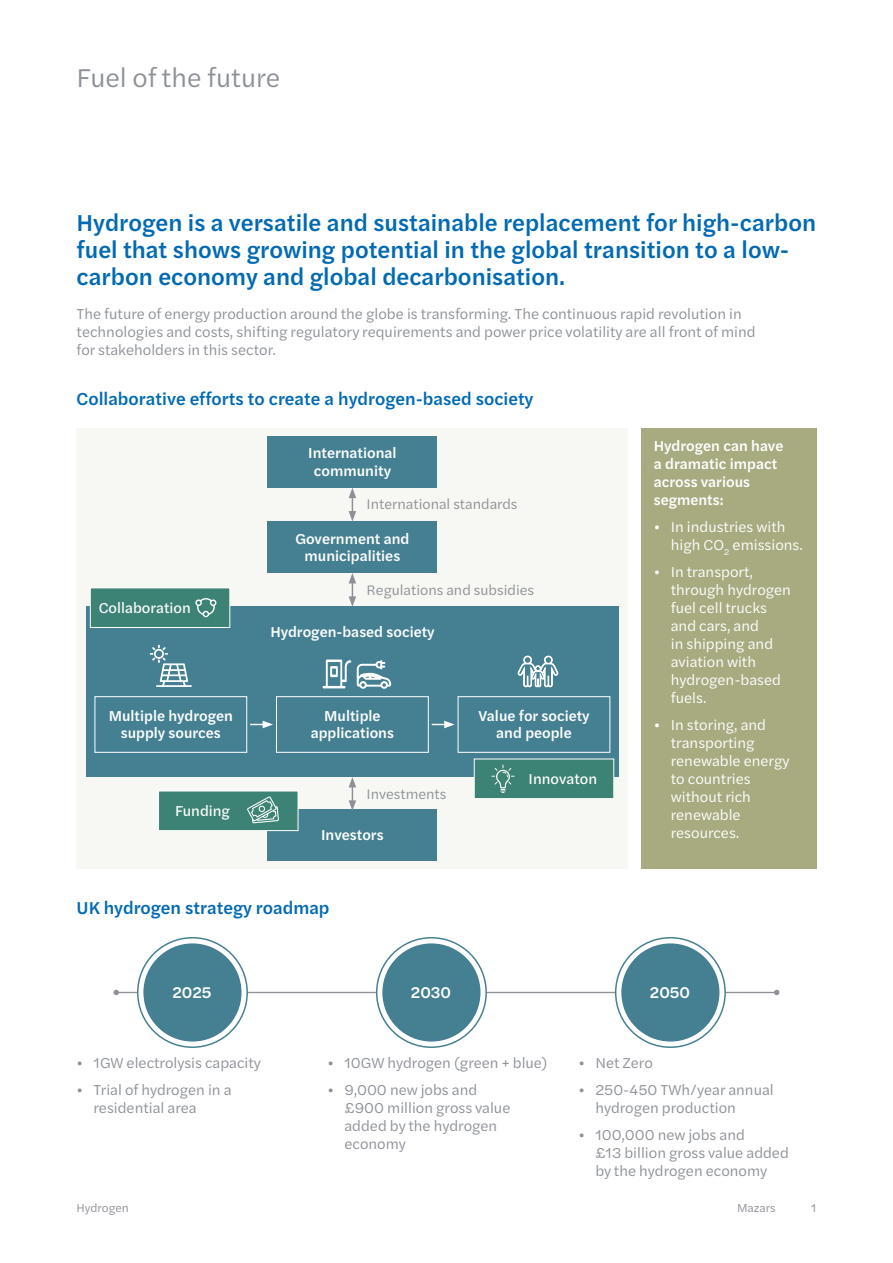
<style>
.page{position:relative;width:893px;height:1263px;background:#fff}
.page>*{position:absolute;margin:0;border:0;box-sizing:border-box;transform-origin:0 0}
.t1{font:27px "Halyard Text";color:#8d9197}
.t2{font:500 24px/27px "Halyard Text";color:#006ab3}
.t3{font:500 18px "Halyard Text";color:#006ab3}
.t4{font:500 17.85px "Halyard Text";color:#fff}
.t5{font:500 16.2px "Halyard Text";color:#fff}
.t6{font:15px/18px "Halyard Text";color:#8d9197}
.t7{font:15px/18px "Halyard Text";color:#fff}
.t8{font:500 15px/17.4px "Halyard Text";color:#fff;text-align:center}
.t9{font:15px "Halyard Text";color:#fff}
.t10{font:14.4px "Halyard Text";color:#8d9197}
.t11{font:12px "Halyard Text";color:#8d9197}
.s1{font-family:"DIN Next LT Pro"}
</style>
<div class="page">
<div style="left:77px;top:428px;width:551px;height:441px;background:#f7f7f3"></div>
<hr style="left:116px;top:992px;width:661px;height:1px;background:#8d9197">
<svg style="left:114px;top:990px;width:5px;height:5px"></svg>
<svg style="left:774px;top:990px;width:5px;height:5px"></svg>
<div style="left:641px;top:428px;width:175px;height:441px;background:#a8aa80"></div>
<div style="left:268px;top:436px;width:169px;height:52px;background:#448092"></div>
<div style="left:268px;top:521px;width:169px;height:52px;background:#448092"></div>
<div style="left:86px;top:607px;width:533px;height:170px;background:#448092"></div>
<div style="left:95px;top:696px;width:152px;height:56px;border:1px solid #fff"></div>
<div style="left:276px;top:696px;width:152px;height:56px;border:1px solid #fff"></div>
<div style="left:458px;top:696px;width:152px;height:56px;border:1px solid #fff"></div>
<div style="left:90px;top:588px;width:140px;height:39px;background:#3d8375"></div>
<div style="left:90px;top:588px;width:140px;height:40px;border:1px solid #fff"></div>
<div style="left:474px;top:759px;width:140px;height:39px;background:#3d8375"></div>
<div style="left:474px;top:759px;width:140px;height:40px;border:1px solid #fff"></div>
<svg style="left:349px;top:488px;width:7px;height:33px"></svg>
<svg style="left:349px;top:573px;width:7px;height:34px"></svg>
<div style="left:268px;top:810px;width:169px;height:51px;background:#448092"></div>
<div style="left:159px;top:791px;width:139px;height:39px;background:#3d8375"></div>
<div style="left:158px;top:791px;width:140px;height:40px;border:1px solid #fff"></div>
<svg style="left:349px;top:777px;width:7px;height:34px"></svg>
<svg style="left:250px;top:721px;width:23px;height:7px"></svg>
<svg style="left:432px;top:721px;width:23px;height:7px"></svg>
<svg style="left:150px;top:645px;width:42px;height:42px"></svg>
<svg style="left:247px;top:796px;width:32px;height:27px"></svg>
<svg style="left:491px;top:765px;width:24px;height:28px"></svg>
<svg style="left:195px;top:598px;width:21px;height:19px"></svg>
<svg style="left:517px;top:656px;width:41px;height:31px"></svg>
<svg style="left:357px;top:660px;width:34px;height:29px"></svg>
<svg style="left:323px;top:659px;width:28px;height:29px"></svg>
<svg style="left:138px;top:938px;width:109px;height:109px"></svg>
<div style="left:143px;top:943px;width:99px;height:99px;background:#448092;border-radius:50%"></div>
<svg style="left:377px;top:938px;width:109px;height:109px"></svg>
<div style="left:382px;top:943px;width:99px;height:99px;background:#448092;border-radius:50%"></div>
<svg style="left:616px;top:938px;width:109px;height:109px"></svg>
<div style="left:621px;top:943px;width:99px;height:99px;background:#448092;border-radius:50%"></div>
<h1 class="t1" style="left:77px;top:58px;width:205px">Fuel of the future</h1>
<h2 class="t2" style="left:77px;top:208px;width:741px">Hydrogen is a versatile and sustainable replacement for high-carbon fuel that shows growing potential in the global transition to a low&shy;carbon economy and global decarbonisation.</h2>
<p class="t6" style="left:77px;top:304px;width:681px">The future of energy production around the globe is transforming. The continuous rapid revolution in technologies and costs, shifting regulatory requirements and power price volatility are all front of mind for stakeholders in this sector.</p>
<p class="t3" style="left:77px;top:386px;width:458px">Collaborative efforts to create a hydrogen-based society</p>
<p class="t8" style="left:308px;top:444px;width:90px">International community</p>
<p class="t10" style="left:367px;top:494px;width:152px">International standards</p>
<p class="t8" style="left:295px;top:529px;width:116px">Government and municipalities</p>
<p class="t9" style="left:99px;top:597px;width:94px">Collaboration</p>
<p class="t10" style="left:367px;top:579px;width:169px">Regulations and subsidies</p>
<p class="t8" style="left:270px;top:623px;width:166px">Hydrogen-based society</p>
<p class="t8" style="left:109px;top:706px;width:126px">Multiple hydrogen supply sources</p>
<p class="t8" style="left:311px;top:706px;width:85px">Multiple applications</p>
<p class="t8" style="left:478px;top:706px;width:113px">Value for society and people</p>
<p class="t9" style="left:175px;top:800px;width:56px">Funding</p>
<p class="t10" style="left:367px;top:783px;width:81px">Investments</p>
<p class="t8" style="left:321px;top:826px;width:64px">Investors</p>
<p class="t3" style="left:77px;top:894px;width:255px">UK hydrogen strategy roadmap</p>
<p class="t9" style="left:529px;top:768px;width:70px">Innovaton</p>
<p class="t8" style="left:654px;top:436px;width:131px;line-height:18px;text-align:left">Hydrogen can have a dramatic impact across various segments:</p>
<p class="t7" style="left:671px;top:517px;width:134px;text-indent:-17px"><span class="s1">•</span> In industries with high CO<sub>2</sub> emissions.</p>
<p class="t7" style="left:671px;top:562px;width:122px;text-indent:-17px"><span class="s1">•</span> In transport, through hydrogen fuel cell trucks and cars, and<br>in shipping and aviation with hydrogen-based fuels.</p>
<p class="t7" style="left:671px;top:715px;width:120px;text-indent:-17px"><span class="s1">•</span> In storing, and transporting renewable energy to countries without rich renewable resources.</p>
<p class="t4" style="left:170px;top:979px;width:46px">2030</p>
<p class="t5" style="left:173px;top:980px;width:41px">2025</p>
<p class="t4" style="left:409px;top:979px;width:46px">2030</p>
<p class="t5" style="left:411px;top:980px;width:11px">2</p>
<p class="t4" style="left:648px;top:979px;width:46px">2030</p>
<p class="t5" style="left:650px;top:980px;width:31px">2 5</p>
<p class="t6" style="left:77px;top:1053px;width:186px"><span class="s1">•</span> 1GW electrolysis capacity</p>
<p class="t6" style="left:94px;top:1080px;width:140px;text-indent:-17px"><span class="s1">•</span> Trial of hydrogen in a residential area</p>
<p class="t6" style="left:327px;top:1053px;width:222px"><span class="s1">•</span> 10GW hydrogen (green + blue)</p>
<p class="t6" style="left:344px;top:1080px;width:167px;text-indent:-17px"><span class="s1">•</span> 9,000 new jobs and £900 million gross value added by the hydrogen economy</p>
<p class="t6" style="left:578px;top:1053px;width:76px"><span class="s1">•</span> Net Zero</p>
<p class="t6" style="left:595px;top:1080px;width:180px;text-indent:-17px"><span class="s1">•</span> 250-450 TWh/year annual hydrogen production</p>
<p class="t6" style="left:595px;top:1125px;width:195px;text-indent:-17px"><span class="s1">•</span> 100,000 new jobs and<br>£13 billion gross value added by the hydrogen economy</p>
<p class="t11" style="left:77px;top:1199px;width:54px">Hydrogen</p>
<p class="t11" style="left:737px;top:1199px;width:40px">Mazars</p>
<p class="t11" style="left:811px;top:1199px;width:7px">1</p>
</div>
